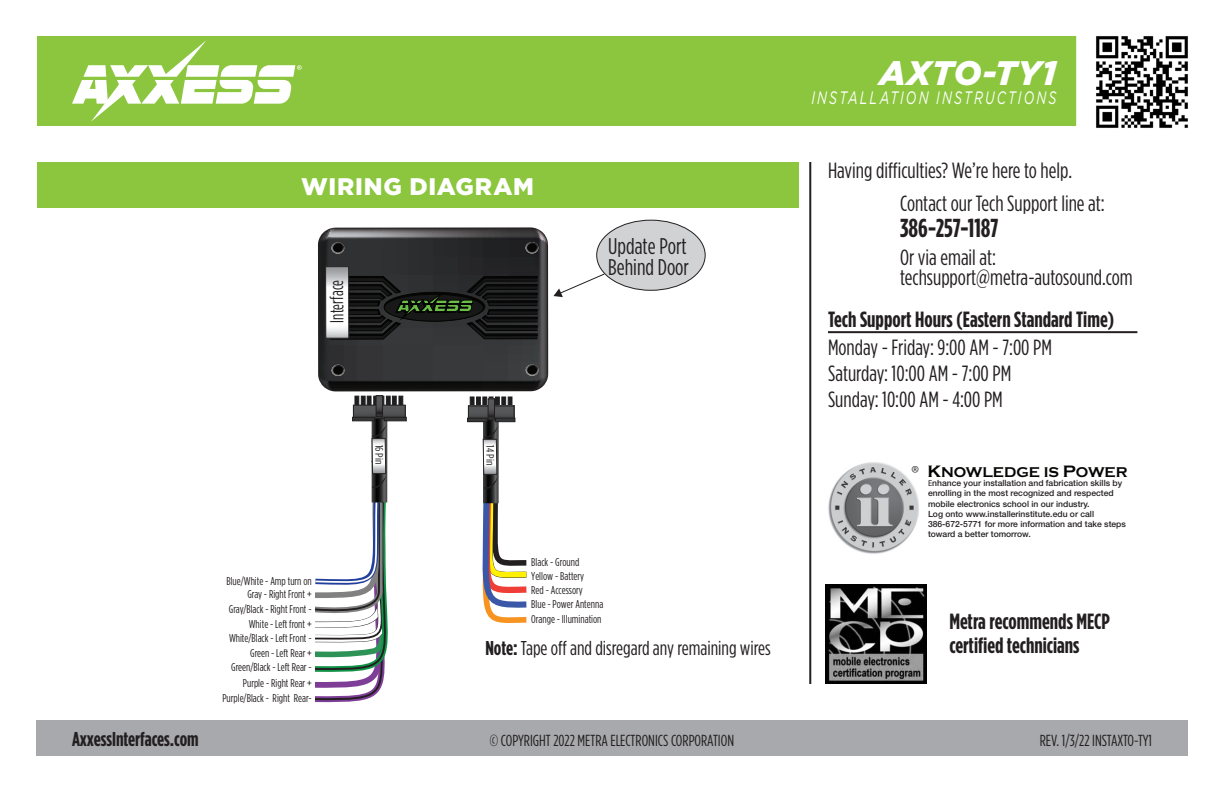
<style>
.page{position:relative;width:1224px;height:792px;background:#fff}
.page>*{position:absolute;margin:0;border:0;box-sizing:border-box;transform-origin:0 0}
.t1{font:italic 900 34px "Gotham";letter-spacing:.03em;color:#fff}
.t2{font:700 26px "Gotham Condensed";color:#231f20}
.t3{font:900 24px "Gotham";letter-spacing:.03em;color:#fff}
.t4{font:22.6px/20.8px "Gotham Condensed";color:#231f20}
.t5{font:22px/26px "Gotham Condensed";color:#231f20}
.t6{font:700 22px/24px "Gotham Condensed";color:#231f20}
.body_copy{font:20px "Gotham Condensed";color:#231f20}
.t7{font:700 20px "Gotham Condensed";color:#231f20}
.t8{font:18.8px "Gotham Condensed";color:#211e1e;scale:.88 1}
.t9{font:italic 18px "Gotham";letter-spacing:.165em;color:#fff;scale:.7 1}
.t10{font:16px "Gotham Condensed";color:#231f20}
.t11{font:700 14.6px "Copperplate Gothic";color:#050504}
.t12{font:14.6px "Myriad";color:#231f20}
.t13{font:11.4px/14.4px "Gotham Condensed";color:#231f20;text-align:right}
.t14{font:10.8px "Gotham Condensed";color:#211e1e;scale:1.11 1}
.t15{font:500 8.6px/10.2px "Helvetica Neue";color:#231f20}
.s1{font-weight:700}
.s2{font-size:17.2px}
.s3{font-family:"Myriad";font-weight:400}
</style>
<div class="page">
<div style="left:36px;top:720px;width:1152px;height:36px;background:#a8a9ad"></div>
<hr style="left:809px;top:162px;width:2px;height:522px;background:#231f20">
<div style="left:37px;top:36px;width:1150px;height:90px;background:#8bc63e"></div>
<div style="left:1077px;top:2px;width:120px;height:140px;background:#fff"></div>
<img style="left:1096px;top:36px;width:92px;height:92px">
<svg style="left:72px;top:40px;width:230px;height:82px"></svg>
<img style="left:828px;top:462px;width:91px;height:92px">
<img style="left:826px;top:584px;width:100px;height:100px">
<hr style="left:828px;top:331px;width:309px;height:2px;background:#231f20">
<div style="left:37px;top:162px;width:761px;height:45px;background:#8bc63e"></div>
<div style="left:597px;top:220px;width:108px;height:70px;background:#d1d2d4;border-radius:50%"></div>
<svg style="left:315px;top:227px;width:291px;height:476px"></svg>
<svg style="left:485px;top:441px;width:10px;height:32px"></svg>
<div style="left:483px;top:439px;width:14px;height:36px;border:1px solid #282526"></div>
<h1 class="t1" style="left:879px;top:53px;width:179px">AXTO-TY1</h1>
<p class="t3" style="left:301px;top:173px;width:234px">WIRING DIAGRAM</p>
<p class="t8" style="left:327px;top:323px;width:50px;rotate:-90deg">Interface</p>
<p class="t14" style="left:385px;top:445px;width:19px;rotate:90deg">16 Pin</p>
<p class="t14" style="left:496px;top:445px;width:19px;rotate:90deg">14 Pin</p>
<p class="t4" style="left:608px;top:235px;width:82px">Update Port<br>Behind Door</p>
<p class="t13" style="left:226px;top:574px;width:87px;line-height:13.4px">Blue/White - Amp turn on<br>Gray - Right Front +</p>
<p class="t13" style="left:229px;top:602px;width:84px">Gray/Black - Right Front -<br>White - Left front +<br>White/Black - Left Front -<br>Green - Left Rear +<br>Green/Black - Left Rear -</p>
<p class="t13" style="left:222px;top:676px;width:91px">Purple - Right Rear +<br>Purple/Black - Right Rear-</p>
<p class="t13" style="left:531px;top:555px;width:74px;text-align:left">Black - Ground<br>Yellow - Battery<br>Red - Accessory<br>Blue - Power Antenna<br>Orange - Illumination</p>
<p class="body_copy" style="left:485px;top:638px;width:287px"><span class="s1">Note:</span> Tape off and disregard any remaining wires</p>
<h3 class="t9" style="left:811px;top:88px;width:352px">INSTALLATION INSTRUCTIONS</h3>
<h3 class="t5" style="left:900px;top:154px;width:206px;line-height:33px;text-indent:-72px">Having difficulties? We’re here to help.<br>Contact our Tech Support line at:</h3>
<h2 class="t2" style="left:900px;top:214px;width:100px">386-257-1187</h2>
<h3 class="t5" style="left:900px;top:247px;width:234px;line-height:20px">Or via email at: techsupport@metra-autosound.com</h3>
<h3 class="t6" style="left:828px;top:307px;width:288px">Tech Support Hours (Eastern Standard Time)</h3>
<h3 class="t5" style="left:828px;top:334px;width:225px">Monday - Friday: 9:00 AM - 7:00 PM<br>Saturday: 10:00 AM - 7:00 PM<br>Sunday: 10:00 AM - 4:00 PM</h3>
<p class="t12" style="left:912px;top:464px;width:9px">®</p>
<p class="t11" style="left:927px;top:464px;width:202px"><span class="s2">K</span>NOWLEDGE IS <span class="s2">P</span>OWER</p>
<p class="t15" style="left:928px;top:477px;width:199px"><span class="s3">E</span>nhance your installation and fabrication skills by enrolling in the most recognized and respected mobile electronics school in our industry.<br>Log onto www.installerinstitute.edu or call 386-672-5771 for more information and take steps toward a better tomorrow.</p>
<h3 class="t6" style="left:949px;top:609px;width:162px">Metra recommends MECP certified technicians</h3>
<h3 class="t7" style="left:72px;top:728px;width:128px">AxxessInterfaces.com</h3>
<h3 class="t10" style="left:490px;top:732px;width:246px">© COPYRIGHT 2022 METRA ELECTRONICS CORPORATION</h3>
<h3 class="t10" style="left:1040px;top:732px;width:114px">REV. 1/3/22 INSTAXTO-TY1</h3>
</div>
